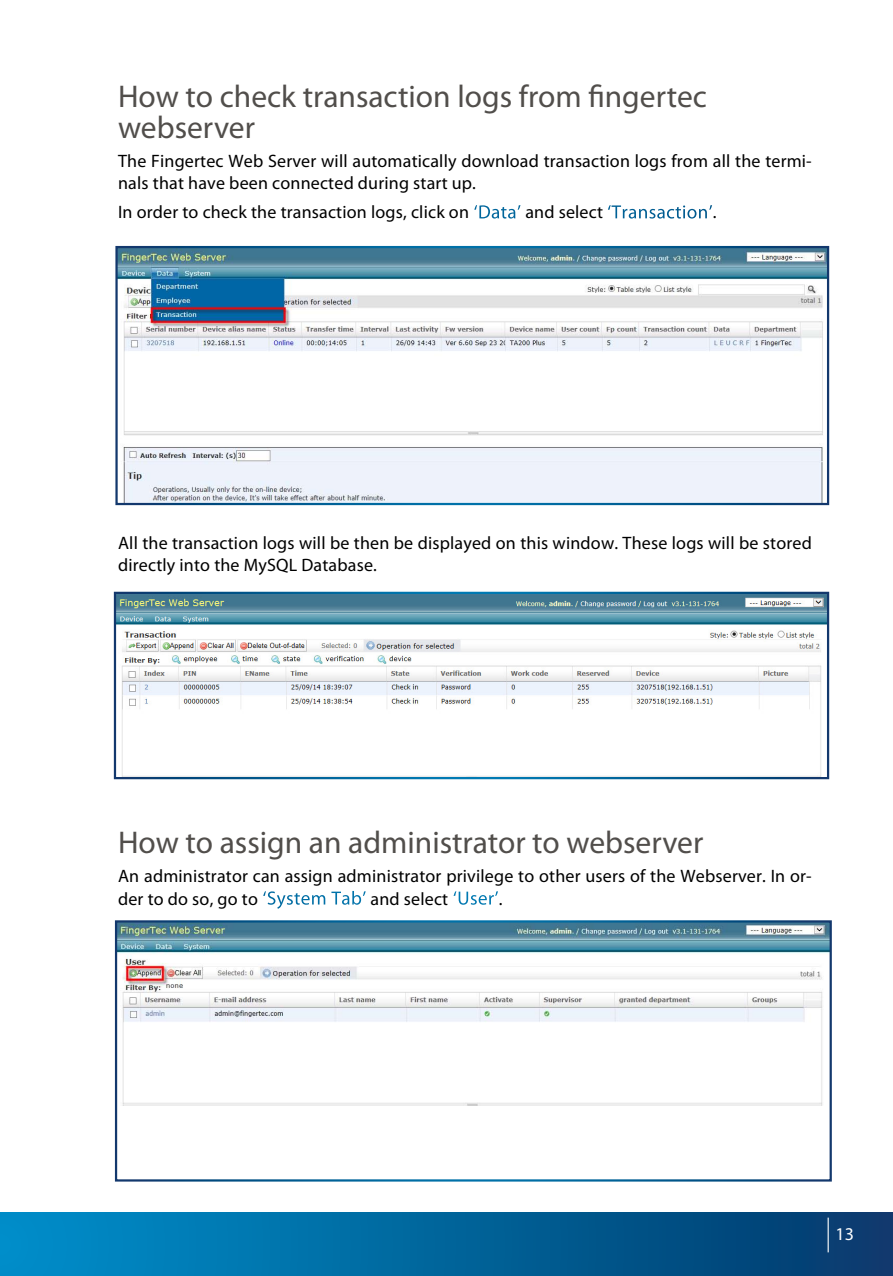
<style>
.page{position:relative;width:893px;height:1276px;background:#fff}
.page>*{position:absolute;margin:0;border:0;box-sizing:border-box;transform-origin:0 0}
.t1{font:31.5px/31.5px "Myriad Pro";color:#514e4b}
.t2{font:18px/22.5px "Myriad Pro";letter-spacing:.01em;color:#000}
.t3{font:18px "Myriad Pro";color:#fff}
.s1{font-size:19.12px;color:#fff}
</style>
<div class="page">
<div style="left:0;top:1212px;width:893px;height:64px;background:linear-gradient(to right,#0090cb,#05396b)"></div>
<hr style="left:828px;top:1217px;width:1px;height:35px;background:#fff">
<img style="left:118px;top:249px;width:708px;height:253px">
<div style="left:115px;top:246px;width:714px;height:259px;border:2px solid #fff"></div>
<img style="left:117px;top:595px;width:709px;height:181px">
<div style="left:114px;top:592px;width:715px;height:187px;border:2px solid #fff"></div>
<img style="left:118px;top:923px;width:711px;height:182px">
<div style="left:115px;top:920px;width:717px;height:261px;border:2px solid #fff"></div>
<h1 class="t1" style="left:118px;top:80px;width:590px">How to check transaction logs from fingertec webserver</h1>
<p class="t2" style="left:118px;top:149px;width:695px">The Fingertec Web Server will automatically download transaction logs from all the termi&shy;nals that have been connected during start up.</p>
<p class="t2" style="left:118px;top:201px;width:600px">In order to check the transaction logs, click on <span class="s1">‘Data’</span> and select <span class="s1">‘Transaction’</span>.</p>
<p class="t2" style="left:118px;top:531px;width:695px">All the transaction logs will be then be displayed on this window. These logs will be stored directly into the MySQL Database.</p>
<h1 class="t1" style="left:118px;top:826px;width:587px">How to assign an administrator to webserver</h1>
<p class="t2" style="left:118px;top:864px;width:695px">An administrator can assign administrator privilege to other users of the Webserver. In or&shy;der to do so, go to <span class="s1">‘System Tab’</span> and select <span class="s1">‘User’</span>.</p>
<p class="t3" style="left:835px;top:1222px;width:18px">13</p>
</div>
